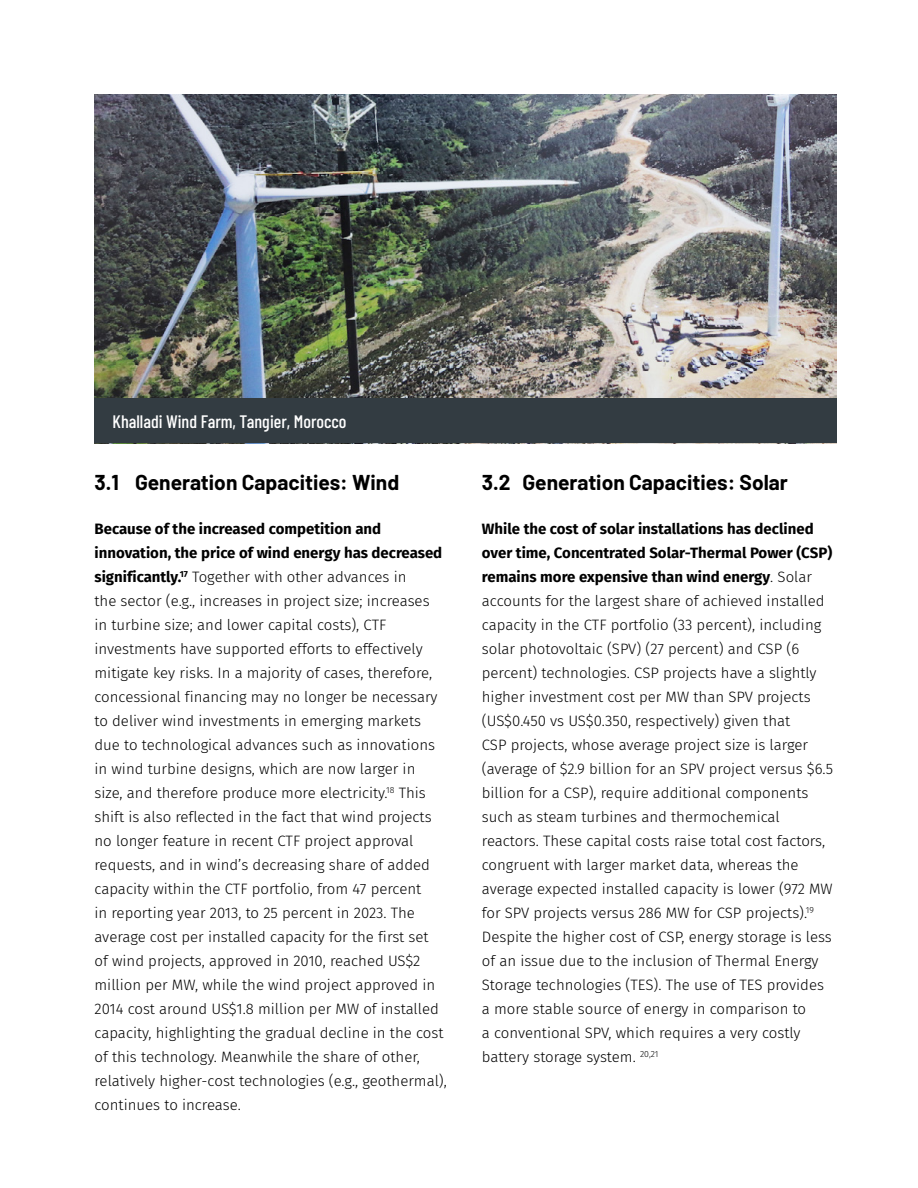
<style>
.page{position:relative;width:918px;height:1188px;background:#fff}
.page>*{position:absolute;margin:0;border:0;box-sizing:border-box;transform-origin:0 0}
.t1{font:700 21px "Barlow";color:#000}
.t2{font:500 18px "Barlow Condensed";color:#fff}
.t3{font:300 15px/24px "Fira Sans";color:#000}
.s1{font-weight:700}
</style>
<div class="page">
<img style="left:95px;top:94px;width:742px;height:304px">
<div style="left:95px;top:398px;width:742px;height:45px;background:#333c42"></div>
<p class="t2" style="left:113px;top:408px;width:235px">Khalladi Wind Farm, Tangier, Morocco</p>
<h1 class="t1" style="left:94px;top:466px;width:306px">3.1 Generation Capacities: Wind</h1>
<p class="t3" style="left:94px;top:516px;width:354px"><span class="s1">Because of the increased competition and innovation, the price of wind energy has decreased significantly.</span><sup>17</sup> Together with other advances in<br>the sector (e.g., increases in project size; increases<br>in turbine size; and lower capital costs), CTF investments have supported efforts to effectively mitigate key risks. In a majority of cases, therefore, concessional financing may no longer be necessary to deliver wind investments in emerging markets due to technological advances such as innovations in wind turbine designs, which are now larger in size, and therefore produce more electricity.<sup>18</sup> This shift is also reflected in the fact that wind projects no longer feature in recent CTF project approval requests, and in wind’s decreasing share of added capacity within the CTF portfolio, from 47 percent<br>in reporting year 2013, to 25 percent in 2023. The average cost per installed capacity for the first set<br>of wind projects, approved in 2010, reached US$2 million per MW, while the wind project approved in 2014 cost around US$1.8 million per MW of installed capacity, highlighting the gradual decline in the cost of this technology. Meanwhile the share of other, relatively higher-cost technologies (e.g., geothermal), continues to increase.</p>
<h1 class="t1" style="left:482px;top:466px;width:308px">3.2 Generation Capacities: Solar</h1>
<p class="t3" style="left:482px;top:516px;width:353px"><span class="s1">While the cost of solar installations has declined over time, Concentrated Solar-Thermal Power (CSP) remains more expensive than wind energy</span>. Solar accounts for the largest share of achieved installed capacity in the CTF portfolio (33 percent), including solar photovoltaic (SPV) (27 percent) and CSP (6 percent) technologies. CSP projects have a slightly higher investment cost per MW than SPV projects (US$0.450 vs US$0.350, respectively) given that<br>CSP projects, whose average project size is larger (average of $2.9 billion for an SPV project versus $6.5 billion for a CSP), require additional components such as steam turbines and thermochemical reactors. These capital costs raise total cost factors, congruent with larger market data, whereas the average expected installed capacity is lower (972 MW for SPV projects versus 286 MW for CSP projects).<sup>19<br></sup>Despite the higher cost of CSP, energy storage is less of an issue due to the inclusion of Thermal Energy Storage technologies (TES). The use of TES provides a more stable source of energy in comparison to<br>a conventional SPV, which requires a very costly battery storage system. <sup>20,21</sup></p>
</div>
